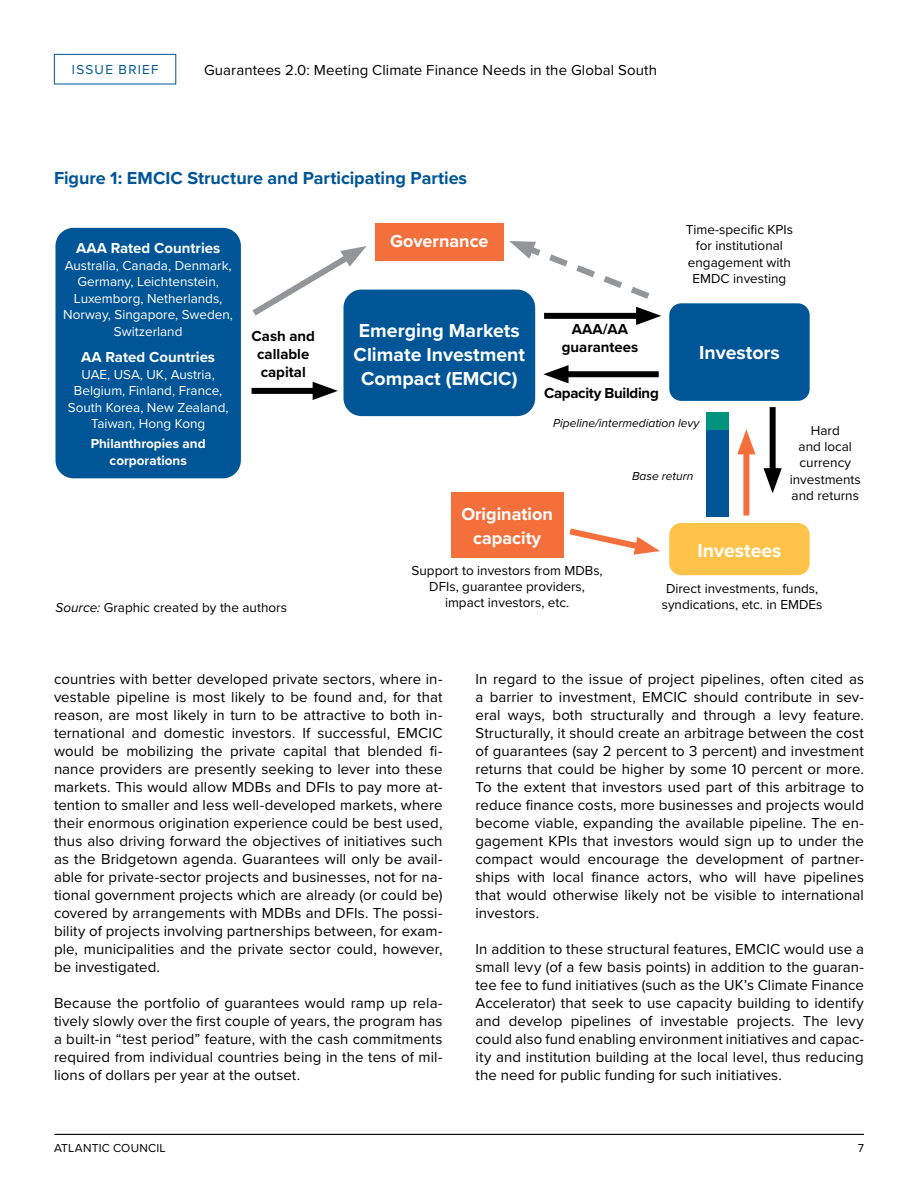
<style>
.page{position:relative;width:918px;height:1188px;background:#fff}
.page>*{position:absolute;margin:0;border:0;box-sizing:border-box;transform-origin:0 0}
.t1{font:700 19.5px/24px "Proxima Nova";color:#fff;text-align:center}
.t2{font:700 18px "Proxima Nova";letter-spacing:-.005em;color:#005596}
.t3{font:700 18px/24px "Proxima Nova";color:#fff;text-align:center}
.t4{font:15px/18px "Proxima Nova";letter-spacing:.005em;color:#000;text-align:justify}
.t5{font:700 15px/18px "Proxima Nova";color:#000;text-align:center}
.t6{font:700 15px "Proxima Nova";color:#fff}
.t7{font:700 15px "Proxima Nova";letter-spacing:-.02em;color:#000}
.t8{font:13.5px/16.2px "Proxima Nova";color:#000;text-align:center}
.t9{font:13.5px/16.5px "Proxima Nova";color:#fff;text-align:center}
.t10{font:700 13.5px/16.5px "Proxima Nova";color:#fff;text-align:center}
.t11{font:13.5px "Proxima Nova";letter-spacing:.09em;color:#005596}
.t12{font:italic 12px "Proxima Nova";color:#000}
.t13{font:12px "Proxima Nova";letter-spacing:.02em;color:#000}
.s1{font-style:italic}
</style>
<div class="page">
<hr style="left:54px;top:1134px;width:810px;height:1px;background:#000">
<div style="left:54px;top:54px;width:122px;height:30px;border:1px solid #005596"></div>
<div style="left:56px;top:228px;width:185px;height:250px;background:#005596;border-radius:18px"></div>
<div style="left:344px;top:290px;width:191px;height:126px;background:#005596;border-radius:18px"></div>
<div style="left:375px;top:223px;width:128px;height:37px;background:#f3703d"></div>
<div style="left:451px;top:492px;width:112px;height:66px;background:#f3703d"></div>
<div style="left:669px;top:523px;width:141px;height:52px;background:#fec348;border-radius:12px"></div>
<div style="left:669px;top:303px;width:141px;height:98px;background:#005596;border-radius:12px"></div>
<div style="left:707px;top:412px;width:22px;height:105px;background:#00937d"></div>
<div style="left:707px;top:430px;width:22px;height:87px;background:#005596"></div>
<svg style="left:252px;top:246px;width:115px;height:75px"></svg>
<svg style="left:563px;top:524px;width:97px;height:31px"></svg>
<div style="left:252px;top:388px;width:71px;height:6px;background:#000"></div>
<svg style="left:313px;top:382px;width:25px;height:18px"></svg>
<svg style="left:509px;top:241px;width:152px;height:84px"></svg>
<div style="left:558px;top:371px;width:101px;height:6px;background:#000"></div>
<svg style="left:543px;top:365px;width:26px;height:18px"></svg>
<div style="left:770px;top:407px;width:6px;height:72px;background:#000"></div>
<svg style="left:763px;top:468px;width:19px;height:25px"></svg>
<div style="left:743px;top:444px;width:6px;height:72px;background:#f3703d"></div>
<svg style="left:737px;top:429px;width:19px;height:25px"></svg>
<p class="t11" style="left:72px;top:60px;width:88px">ISSUE BRIEF</p>
<p class="t4" style="left:204px;top:60px;width:455px">Guarantees 2.0: Meeting Climate Finance Needs in the Global South</p>
<p class="t2" style="left:54px;top:165px;width:415px">Figure 1: EMCIC Structure and Participating Parties</p>
<p class="t6" style="left:76px;top:237px;width:146px">AAA Rated Countries</p>
<p class="t9" style="left:63px;top:257px;width:171px">Australia, Canada, Denmark,<br>Germany, Leichtenstein,<br>Luxemborg, Netherlands,<br>Norway, Singapore, Sweden,<br>Switzerland</p>
<p class="t6" style="left:81px;top:346px;width:135px">AA Rated Countries</p>
<p class="t9" style="left:68px;top:365px;width:162px">UAE, USA, UK, Austria,<br>Belgium, Finland, France,<br>South Korea, New Zealand,<br>Taiwan, Hong Kong</p>
<p class="t10" style="left:91px;top:435px;width:116px">Philanthropies and corporations</p>
<p class="t3" style="left:390px;top:229px;width:100px">Governance</p>
<h1 class="t1" style="left:354px;top:318px;width:173px">Emerging Markets<br>Climate Investment<br>Compact (EMCIC)</h1>
<p class="t5" style="left:252px;top:327px;width:65px">Cash and callable capital</p>
<p class="t5" style="left:562px;top:320px;width:78px">AAA/AA guarantees</p>
<p class="t7" style="left:544px;top:381px;width:116px">Capacity Building</p>
<p class="t8" style="left:686px;top:221px;width:109px">Time-specific KPIs for institutional engagement with<br>EMDC investing</p>
<h1 class="t1" style="left:699px;top:340px;width:82px">Investors</h1>
<p class="t12" style="left:553px;top:414px;width:148px">Pipeline/intermediation levy</p>
<p class="t12" style="left:632px;top:468px;width:63px">Base return</p>
<p class="t8" style="left:790px;top:422px;width:73px">Hard<br>and local currency investments and returns</p>
<p class="t8" style="left:56px;top:599px;width:233px"><span class="s1">Source:</span> Graphic created by the authors</p>
<p class="t3" style="left:461px;top:501px;width:93px">Origination capacity</p>
<p class="t8" style="left:412px;top:562px;width:193px">Support to investors from MDBs,<br>DFIs, guarantee providers, impact investors, etc.</p>
<h1 class="t1" style="left:697px;top:538px;width:86px">Investees</h1>
<p class="t8" style="left:662px;top:579px;width:162px">Direct investments, funds, syndications, etc. in EMDEs</p>
<p class="t4" style="left:54px;top:669px;width:390px">countries with better developed private sectors, where in&shy;vestable pipeline is most likely to be found and, for that reason, are most likely in turn to be attractive to both in&shy;ternational and domestic investors. If successful, EMCIC would be mobilizing the private capital that blended fi&shy;nance providers are presently seeking to lever into these markets. This would allow MDBs and DFIs to pay more at&shy;tention to smaller and less well-developed markets, where their enormous origination experience could be best used, thus also driving forward the objectives of initiatives such as the Bridgetown agenda. Guarantees will only be avail&shy;able for private-sector projects and businesses, not for na&shy;tional government projects which are already (or could be) covered by arrangements with MDBs and DFIs. The possi&shy;bility of projects involving partnerships between, for exam&shy;ple, municipalities and the private sector could, however, be investigated.</p>
<p class="t4" style="left:54px;top:993px;width:390px">Because the portfolio of guarantees would ramp up rela&shy;tively slowly over the first couple of years, the program has a built-in “test period” feature, with the cash commitments required from individual countries being in the tens of mil&shy;lions of dollars per year at the outset.</p>
<p class="t4" style="left:476px;top:669px;width:390px">In regard to the issue of project pipelines, often cited as a barrier to investment, EMCIC should contribute in sev&shy;eral ways, both structurally and through a levy feature.<br>Structurally, it should create an arbitrage between the cost of guarantees (say 2 percent to 3 percent) and investment returns that could be higher by some 10 percent or more.<br>To the extent that investors used part of this arbitrage to reduce finance costs, more businesses and projects would become viable, expanding the available pipeline. The en&shy;gagement KPIs that investors would sign up to under the compact would encourage the development of partner&shy;ships with local finance actors, who will have pipelines that would otherwise likely not be visible to international investors.</p>
<p class="t4" style="left:476px;top:939px;width:390px">In addition to these structural features, EMCIC would use a small levy (of a few basis points) in addition to the guaran&shy;tee fee to fund initiatives (such as the UK’s Climate Finance Accelerator) that seek to use capacity building to identify and develop pipelines of investable projects. The levy could also fund enabling environment initiatives and capac&shy;ity and institution building at the local level, thus reducing the need for public funding for such initiatives.</p>
<p class="t13" style="left:54px;top:1139px;width:113px">ATLANTIC COUNCIL</p>
<p class="t13" style="left:858px;top:1139px;width:8px">7</p>
</div>
